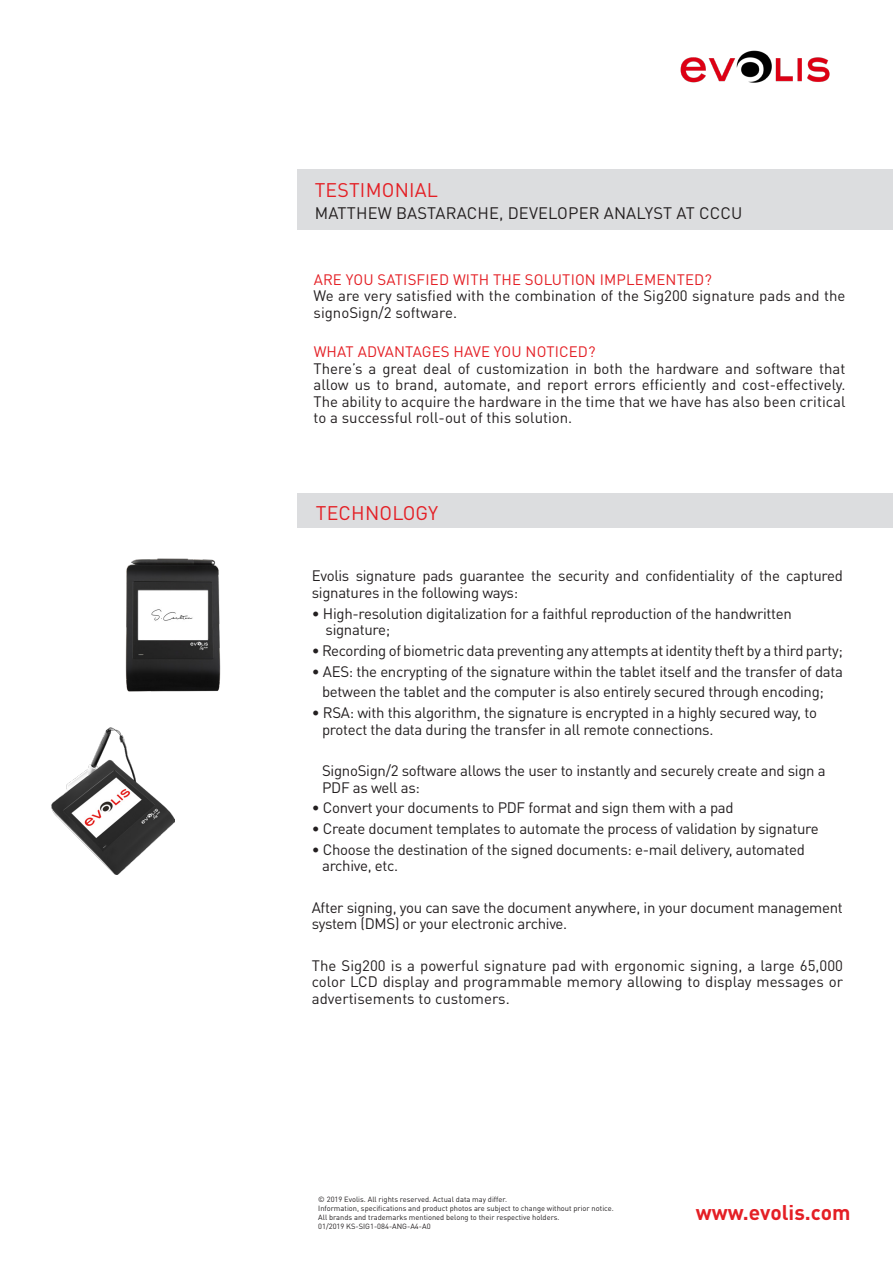
<style>
.page{position:relative;width:893px;height:1263px;background:#fff}
.page>*{position:absolute;margin:0;border:0;box-sizing:border-box;transform-origin:0 0}
.t1{font:700 21px "DINOT";color:#e41f25}
.SOUS_TITRE_2{font:19.5px "DINOT";letter-spacing:.01em;color:#e41f25}
.SOUS_TITRE_4{font:16.5px "DINOT";letter-spacing:.01em;color:#231f20}
.TEXTE_ESP1{font:15px/16.5px "DINOT";letter-spacing:-.02em;color:#231f20}
.TEXTE_ESP1-2{font:15px/16.5px "DINOT";color:#231f20}
.SOUS_TITRE_3{font:15px "DINOT";letter-spacing:.01em;color:#e41f25}
.t2{font:7.5px "DINOT";color:#231f20}
</style>
<div class="page">
<img style="left:680px;top:50px;width:150px;height:33px">
<div style="left:298px;top:493px;width:595px;height:35px;background:#dcdddf"></div>
<div style="left:298px;top:170px;width:595px;height:60px;background:#dcdddf"></div>
<img style="left:51px;top:727px;width:124px;height:148px">
<img style="left:125px;top:558px;width:96px;height:133px">
<p class="SOUS_TITRE_2" style="left:315px;top:178px;width:125px">TESTIMONIAL</p>
<p class="SOUS_TITRE_4" style="left:315px;top:203px;width:429px">MATTHEW BASTARACHE, DEVELOPER ANALYST AT CCCU</p>
<p class="SOUS_TITRE_3" style="left:314px;top:270px;width:400px">ARE YOU SATISFIED WITH THE SOLUTION IMPLEMENTED?</p>
<p class="TEXTE_ESP1-2" style="left:314px;top:287px;width:533px">We are very satisfied with the combination of the Sig200 signature pads and the signoSign/2 software.</p>
<p class="SOUS_TITRE_3" style="left:314px;top:342px;width:283px">WHAT ADVANTAGES HAVE YOU NOTICED?</p>
<p class="TEXTE_ESP1" style="left:314px;top:360px;width:533px;text-align:justify">There’s a great deal of customization in both the hardware and software that allow us to brand, automate, and report errors efficiently and cost-effectively.<br>The ability to acquire the hardware in the time that we have has also been critical to a successful roll-out of this solution.</p>
<p class="SOUS_TITRE_2" style="left:316px;top:500px;width:124px">TECHNOLOGY</p>
<p class="TEXTE_ESP1" style="left:312px;top:567px;width:533px">Evolis signature pads guarantee the security and confidentiality of the captured signatures in the following ways:</p>
<p class="TEXTE_ESP1" style="left:326px;top:605px;width:468px;text-indent:-14px">• High-resolution digitalization for a faithful reproduction of the handwritten signature;</p>
<p class="TEXTE_ESP1" style="left:312px;top:642px;width:533px">• Recording of biometric data preventing any attempts at identity theft by a third party;</p>
<p class="TEXTE_ESP1" style="left:312px;top:663px;width:533px">• AES: the encrypting of the signature within the tablet itself and the transfer of data</p>
<p class="TEXTE_ESP1" style="left:322px;top:683px;width:503px">between the tablet and the computer is also entirely secured through encoding;</p>
<p class="TEXTE_ESP1" style="left:322px;top:704px;width:496px;text-indent:-10px">• RSA: with this algorithm, the signature is encrypted in a highly secured way, to protect the data during the transfer in all remote connections.</p>
<p class="TEXTE_ESP1" style="left:322px;top:762px;width:505px">SignoSign/2 software allows the user to instantly and securely create and sign a<br>PDF as well as:</p>
<p class="TEXTE_ESP1" style="left:312px;top:799px;width:423px">• Convert your documents to PDF format and sign them with a pad</p>
<p class="TEXTE_ESP1" style="left:312px;top:820px;width:508px">• Create document templates to automate the process of validation by signature</p>
<p class="TEXTE_ESP1" style="left:322px;top:841px;width:484px;text-indent:-10px">• Choose the destination of the signed documents: e-mail delivery, automated archive, etc.</p>
<p class="TEXTE_ESP1" style="left:312px;top:899px;width:533px">After signing, you can save the document anywhere, in your document management system (DMS) or your electronic archive.</p>
<p class="TEXTE_ESP1" style="left:312px;top:957px;width:533px;text-align:justify">The Sig200 is a powerful signature pad with ergonomic signing, a large 65,000 color LCD display and programmable memory allowing to display messages or advertisements to customers.</p>
<p class="t2" style="left:318px;top:1194px;width:190px">© 2019 Evolis. All rights reserved. Actual data may differ.</p>
<p class="t2" style="left:318px;top:1203px;width:297px">Information, specifications and product photos are subject to change without prior notice.</p>
<p class="t2" style="left:318px;top:1212px;width:243px">All brands and trademarks mentioned belong to their respective holders.</p>
<p class="t2" style="left:318px;top:1221px;width:114px">01/2019 KS-SIG1-084-ANG-A4-A0</p>
<p class="t1" style="left:696px;top:1199px;width:156px">www.evolis.com</p>
</div>
